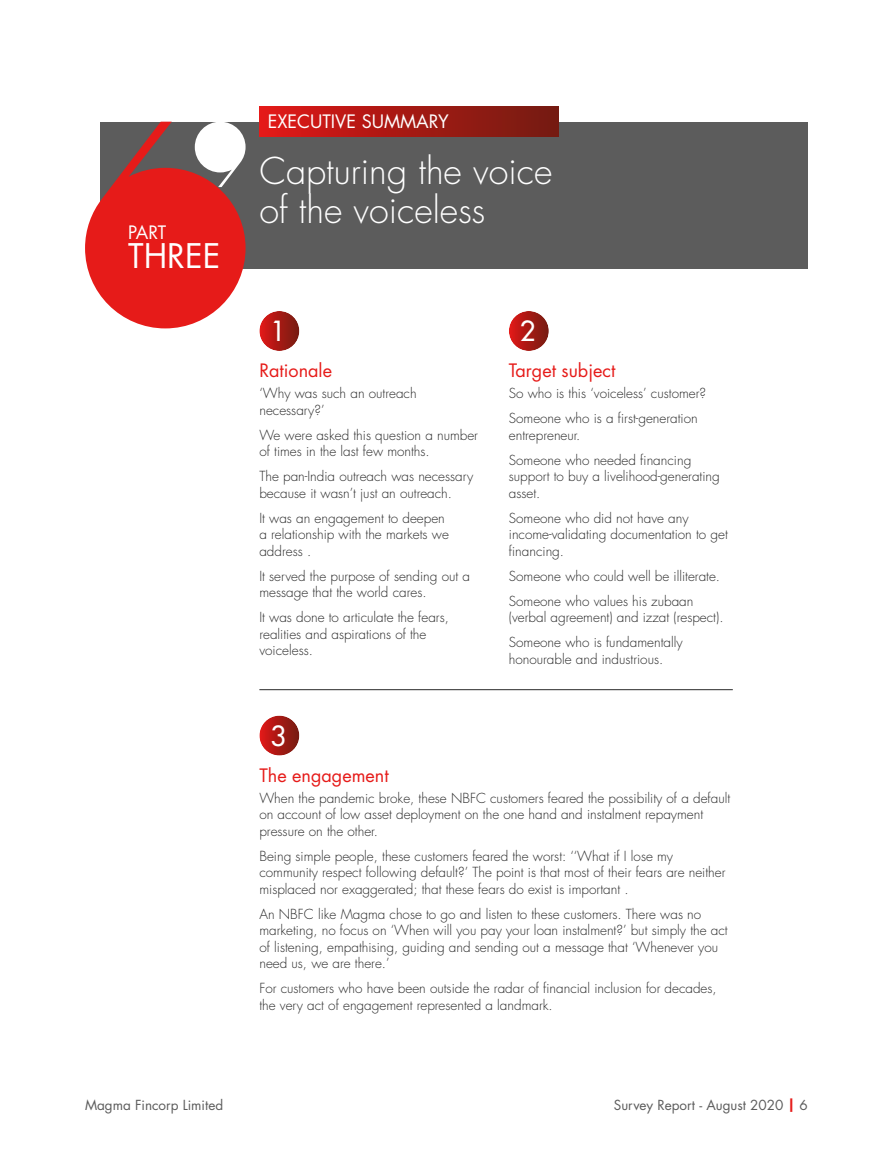
<style>
.page{position:relative;width:893px;height:1170px;background:#fff}
.page>*{position:absolute;margin:0;border:0;box-sizing:border-box;transform-origin:0 0}
.t1{font:300 36px/39px "Futura Std";color:#fff}
.t2{font:33px "Futura Std";color:#fff}
.t3{font:500 27px "Futura Std";color:#fff}
.t4{font:18px "Futura Std";color:#e61b19}
.t5{font:18px "Futura Std";color:#fff}
.t6{font:300 13.5px/16.5px "Futura Std";color:#292929}
.t7{font:13.5px "Futura Std";color:#5c5c5c}
.s1{font-weight:700;color:#e61b19}
</style>
<div class="page">
<div style="left:100px;top:122px;width:708px;height:146px;background:#5c5c5c"></div>
<svg style="left:85px;top:122px;width:161px;height:206px"></svg>
<div style="left:259px;top:106px;width:299px;height:31px;background:linear-gradient(to right,#e01817,#701b11)"></div>
<svg style="left:259px;top:311px;width:40px;height:40px"></svg>
<svg style="left:259px;top:715px;width:40px;height:40px"></svg>
<svg style="left:509px;top:311px;width:40px;height:40px"></svg>
<hr style="left:259px;top:689px;width:474px;height:1px;background:#292929">
<h3 class="t5" style="left:128px;top:224px;width:40px">PART</h3>
<h2 class="t2" style="left:128px;top:241px;width:94px">THREE</h2>
<h3 class="t5" style="left:268px;top:113px;width:183px">EXECUTIVE SUMMARY</h3>
<h1 class="t1" style="left:259px;top:154px;width:295px">Capturing the voice of the voiceless</h1>
<h3 class="t3" style="left:270px;top:318px;width:17px">1</h3>
<h3 class="t4" style="left:259px;top:362px;width:74px">Rationale</h3>
<p class="t6" style="left:259px;top:386px;width:159px">‘Why was such an outreach necessary?’</p>
<p class="t6" style="left:259px;top:427px;width:220px">We were asked this question a number of times in the last few months.</p>
<p class="t6" style="left:259px;top:469px;width:215px">The pan-India outreach was necessary because it wasn’t just an outreach.</p>
<p class="t6" style="left:259px;top:510px;width:191px">It was an engagement to deepen a relationship with the markets we address .</p>
<p class="t6" style="left:259px;top:568px;width:212px">It served the purpose of sending out a message that the world cares.</p>
<p class="t6" style="left:259px;top:610px;width:191px">It was done to articulate the fears, realities and aspirations of the voiceless.</p>
<h3 class="t3" style="left:270px;top:722px;width:17px">3</h3>
<h3 class="t3" style="left:520px;top:318px;width:17px">2</h3>
<h3 class="t4" style="left:509px;top:362px;width:108px">Target subject</h3>
<p class="t6" style="left:509px;top:382px;width:199px;line-height:25px">So who is this ‘voiceless’ customer?<br>Someone who is a first-generation</p>
<p class="t6" style="left:509px;top:423px;width:184px;line-height:25px">entrepreneur.<br>Someone who needed financing</p>
<p class="t6" style="left:509px;top:469px;width:212px">support to buy a livelihood-generating asset.</p>
<p class="t6" style="left:509px;top:510px;width:220px">Someone who did not have any income-validating documentation to get financing.</p>
<p class="t6" style="left:509px;top:564px;width:213px;line-height:25px">Someone who could well be illiterate.<br>Someone who values his zubaan</p>
<p class="t6" style="left:509px;top:605px;width:216px;line-height:25px">(verbal agreement) and izzat (respect).<br>Someone who is fundamentally</p>
<p class="t6" style="left:509px;top:651px;width:156px">honourable and industrious.</p>
<h3 class="t4" style="left:259px;top:766px;width:131px">The engagement</h3>
<p class="t6" style="left:259px;top:790px;width:472px">When the pandemic broke, these NBFC customers feared the possibility of a default on account of low asset deployment on the one hand and instalment repayment pressure on the other.</p>
<p class="t6" style="left:259px;top:848px;width:468px">Being simple people, these customers feared the worst: ‘‘What if I lose my community respect following default?’ The point is that most of their fears are neither misplaced nor exaggerated; that these fears do exist is important .</p>
<p class="t6" style="left:259px;top:906px;width:470px">An NBFC like Magma chose to go and listen to these customers. There was no marketing, no focus on ‘When will you pay your loan instalment?’ but simply the act of listening, empathising, guiding and sending out a message that ‘Whenever you need us, we are there.’</p>
<p class="t6" style="left:259px;top:981px;width:459px">For customers who have been outside the radar of financial inclusion for decades, the very act of engagement represented a landmark.</p>
<p class="t7" style="left:85px;top:1099px;width:140px">Magma Fincorp Limited</p>
<p class="t7" style="left:614px;top:1098px;width:196px">Survey Report - August 2020 <span class="s1">|</span> 6</p>
</div>
